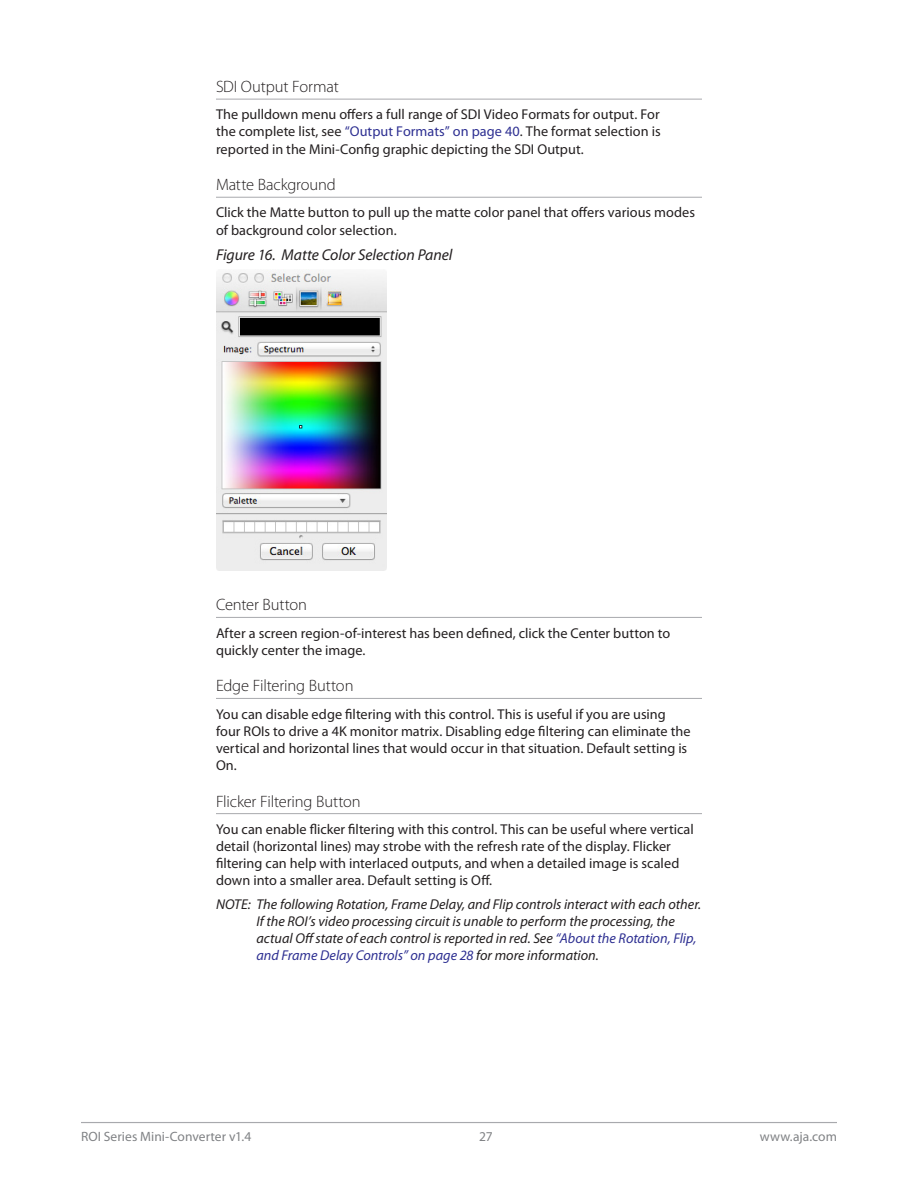
<style>
.page{position:relative;width:918px;height:1188px;background:#fff}
.page>*{position:absolute;margin:0;border:0;box-sizing:border-box;transform-origin:0 0}
._4Head{font:300 16.5px "Myriad Pro";letter-spacing:-.01em;color:#231f20}
.t1{font:italic 15.75px "Myriad Pro";letter-spacing:-.005em;color:#231f20}
.Body{font:14.25px/17.1px "Myriad Pro";color:#231f20}
.Note{font:italic 14.25px/17.1px "Myriad Pro";color:#231f20}
.t2{font:13.5px "Myriad Pro";letter-spacing:.005em;color:#808285}
.s1{color:#2e3092}
</style>
<div class="page">
<hr style="left:81px;top:1122px;width:756px;height:1px;background:#a8a9ad">
<hr style="left:216px;top:99px;width:486px;height:1px;background:#a8a9ad">
<hr style="left:216px;top:197px;width:486px;height:1px;background:#a8a9ad">
<hr style="left:216px;top:617px;width:486px;height:1px;background:#a8a9ad">
<hr style="left:216px;top:698px;width:486px;height:1px;background:#a8a9ad">
<hr style="left:216px;top:813px;width:486px;height:1px;background:#a8a9ad">
<img style="left:216px;top:270px;width:171px;height:300px">
<p class="_4Head" style="left:216px;top:78px;width:124px">SDI Output Format</p>
<p class="Body" style="left:216px;top:106px;width:446px;text-align:justify">The pulldown menu offers a full range of SDI Video Formats for output. For the complete list, see <span class="s1">“Output Formats” on page 40</span>. The format selection is reported in the Mini-Config graphic depicting the SDI Output.</p>
<p class="_4Head" style="left:216px;top:176px;width:121px">Matte Background</p>
<p class="Body" style="left:216px;top:204px;width:480px">Click the Matte button to pull up the matte color panel that offers various modes of background color selection.</p>
<p class="t1" style="left:216px;top:245px;width:238px">Figure 16. Matte Color Selection Panel</p>
<p class="_4Head" style="left:216px;top:596px;width:93px">Center Button</p>
<p class="Body" style="left:216px;top:624px;width:456px">After a screen region-of-interest has been defined, click the Center button to quickly center the image.</p>
<p class="_4Head" style="left:216px;top:677px;width:139px">Edge Filtering Button</p>
<p class="Body" style="left:216px;top:705px;width:476px">You can disable edge filtering with this control. This is useful if you are using four ROIs to drive a 4K monitor matrix. Disabling edge filtering can eliminate the vertical and horizontal lines that would occur in that situation. Default setting is On.</p>
<p class="_4Head" style="left:216px;top:792px;width:146px">Flicker Filtering Button</p>
<p class="Body" style="left:216px;top:820px;width:479px">You can enable flicker filtering with this control. This can be useful where vertical detail (horizontal lines) may strobe with the refresh rate of the display. Flicker filtering can help with interlaced outputs, and when a detailed image is scaled down into a smaller area. Default setting is Off.</p>
<p class="Note" style="left:256px;top:895px;width:446px;text-indent:-40px">NOTE: The following Rotation, Frame Delay, and Flip controls interact with each other.<br>If the ROI’s video processing circuit is unable to perform the processing, the actual Off state of each control is reported in red. See <span class="s1">“About the Rotation, Flip, and Frame Delay Controls” on page 28</span> for more information.</p>
<p class="t2" style="left:81px;top:1128px;width:172px">ROI Series Mini-Converter v1.4</p>
<p class="t2" style="left:479px;top:1128px;width:15px">27</p>
<p class="t2" style="left:760px;top:1128px;width:79px">www.aja.com</p>
</div>
